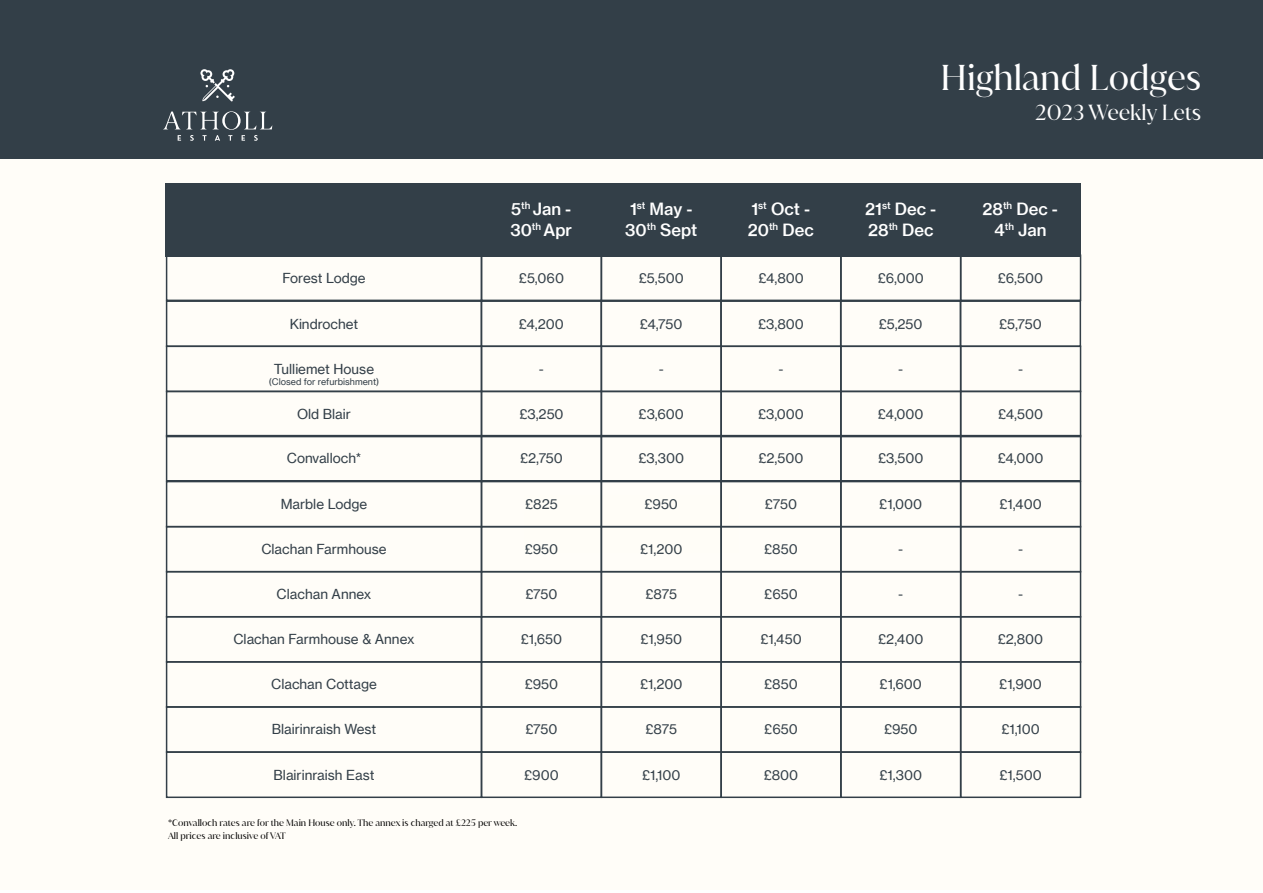
<style>
.page{position:relative;width:1263px;height:893px;background:#fff}
.page>*{position:absolute;margin:0;border:0;box-sizing:border-box;transform-origin:0 0}
.t1{font:34.5px "Juana Alt";color:#fff}
.t2{font:21px "Juana Alt";color:#fff}
.t3{font:16.5px/21px "N Haas Grotesk TX Pro 65 Md";color:#fff}
.t4{font:13.5px "N Haas Grotesk TX Pro 55 Rg";color:#333f48}
.t5{font:9px/13.8px "Juana Alt";color:#000}
.t6{font:9px "N Haas Grotesk TX Pro 55 Rg";color:#333f48}
</style>
<div class="page">
<div style="left:0;top:0;width:1263px;height:163px;background:#333f48"></div>
<svg style="left:200px;top:69px;width:35px;height:32px"></svg>
<svg style="left:163px;top:111px;width:109px;height:30px"></svg>
<div style="left:0;top:159px;width:1263px;height:731px;background:#fffdf8"></div>
<div style="left:166px;top:184px;width:915px;height:73px;background:#333f48"></div>
<div style="left:720px;top:391px;width:122px;height:46px;border:2px solid #333f48"></div>
<div style="left:840px;top:391px;width:121px;height:46px;border:2px solid #333f48"></div>
<div style="left:720px;top:661px;width:122px;height:47px;border:2px solid #333f48"></div>
<div style="left:840px;top:661px;width:121px;height:47px;border:2px solid #333f48"></div>
<div style="left:960px;top:661px;width:121px;height:47px;border:2px solid #333f48"></div>
<div style="left:166px;top:300px;width:316px;height:47px;border:2px solid #333f48"></div>
<div style="left:481px;top:300px;width:121px;height:47px;border:2px solid #333f48"></div>
<div style="left:600px;top:300px;width:122px;height:47px;border:2px solid #333f48"></div>
<div style="left:720px;top:300px;width:122px;height:47px;border:2px solid #333f48"></div>
<div style="left:840px;top:300px;width:121px;height:47px;border:2px solid #333f48"></div>
<div style="left:960px;top:300px;width:121px;height:47px;border:2px solid #333f48"></div>
<div style="left:166px;top:571px;width:316px;height:46px;border:2px solid #333f48"></div>
<div style="left:481px;top:571px;width:121px;height:46px;border:2px solid #333f48"></div>
<div style="left:600px;top:571px;width:122px;height:46px;border:2px solid #333f48"></div>
<div style="left:720px;top:571px;width:122px;height:46px;border:2px solid #333f48"></div>
<div style="left:840px;top:571px;width:121px;height:46px;border:2px solid #333f48"></div>
<div style="left:960px;top:571px;width:121px;height:46px;border:2px solid #333f48"></div>
<div style="left:166px;top:345px;width:316px;height:47px;border:2px solid #333f48"></div>
<div style="left:481px;top:345px;width:121px;height:47px;border:2px solid #333f48"></div>
<div style="left:600px;top:345px;width:122px;height:47px;border:2px solid #333f48"></div>
<div style="left:720px;top:345px;width:122px;height:47px;border:2px solid #333f48"></div>
<div style="left:840px;top:345px;width:121px;height:47px;border:2px solid #333f48"></div>
<div style="left:960px;top:345px;width:121px;height:47px;border:2px solid #333f48"></div>
<div style="left:166px;top:616px;width:316px;height:47px;border:2px solid #333f48"></div>
<div style="left:481px;top:616px;width:121px;height:47px;border:2px solid #333f48"></div>
<div style="left:600px;top:616px;width:122px;height:47px;border:2px solid #333f48"></div>
<div style="left:720px;top:616px;width:122px;height:47px;border:2px solid #333f48"></div>
<div style="left:840px;top:616px;width:121px;height:47px;border:2px solid #333f48"></div>
<div style="left:960px;top:616px;width:121px;height:47px;border:2px solid #333f48"></div>
<div style="left:166px;top:481px;width:316px;height:46px;border:2px solid #333f48"></div>
<div style="left:481px;top:481px;width:121px;height:46px;border:2px solid #333f48"></div>
<div style="left:600px;top:481px;width:122px;height:46px;border:2px solid #333f48"></div>
<div style="left:720px;top:481px;width:122px;height:46px;border:2px solid #333f48"></div>
<div style="left:840px;top:481px;width:121px;height:46px;border:2px solid #333f48"></div>
<div style="left:960px;top:481px;width:121px;height:46px;border:2px solid #333f48"></div>
<div style="left:166px;top:706px;width:316px;height:47px;border:2px solid #333f48"></div>
<div style="left:481px;top:706px;width:121px;height:47px;border:2px solid #333f48"></div>
<div style="left:600px;top:706px;width:122px;height:47px;border:2px solid #333f48"></div>
<div style="left:720px;top:706px;width:122px;height:47px;border:2px solid #333f48"></div>
<div style="left:840px;top:706px;width:121px;height:47px;border:2px solid #333f48"></div>
<div style="left:960px;top:706px;width:121px;height:47px;border:2px solid #333f48"></div>
<div style="left:166px;top:751px;width:316px;height:47px;border:2px solid #333f48"></div>
<div style="left:481px;top:751px;width:121px;height:47px;border:2px solid #333f48"></div>
<div style="left:600px;top:751px;width:122px;height:47px;border:2px solid #333f48"></div>
<div style="left:720px;top:751px;width:122px;height:47px;border:2px solid #333f48"></div>
<div style="left:840px;top:751px;width:121px;height:47px;border:2px solid #333f48"></div>
<div style="left:960px;top:751px;width:121px;height:47px;border:2px solid #333f48"></div>
<div style="left:166px;top:254px;width:316px;height:47px;border:2px solid #333f48"></div>
<div style="left:481px;top:254px;width:121px;height:47px;border:2px solid #333f48"></div>
<div style="left:600px;top:254px;width:122px;height:47px;border:2px solid #333f48"></div>
<div style="left:720px;top:254px;width:122px;height:47px;border:2px solid #333f48"></div>
<div style="left:840px;top:254px;width:121px;height:47px;border:2px solid #333f48"></div>
<div style="left:960px;top:254px;width:121px;height:47px;border:2px solid #333f48"></div>
<div style="left:166px;top:435px;width:316px;height:46px;border:2px solid #333f48"></div>
<div style="left:481px;top:435px;width:121px;height:46px;border:2px solid #333f48"></div>
<div style="left:600px;top:435px;width:122px;height:46px;border:2px solid #333f48"></div>
<div style="left:720px;top:435px;width:122px;height:46px;border:2px solid #333f48"></div>
<div style="left:840px;top:435px;width:121px;height:46px;border:2px solid #333f48"></div>
<div style="left:960px;top:435px;width:121px;height:46px;border:2px solid #333f48"></div>
<h1 class="t1" style="left:940px;top:55px;width:262px">Highland Lodges</h1>
<h2 class="t2" style="left:1035px;top:99px;width:168px">2023 Weekly Lets</h2>
<p class="t3" style="left:510px;top:198px;width:63px">5<sup>th</sup> Jan -<br>30<sup>th</sup> Apr</p>
<p class="t3" style="left:748px;top:198px;width:67px">1<sup>st</sup> Oct -<br>20<sup>th</sup> Dec</p>
<p class="t3" style="left:865px;top:198px;width:73px">21<sup>st</sup> Dec -<br>28<sup>th</sup> Dec</p>
<p class="t3" style="left:982px;top:198px;width:77px;text-align:center">28<sup>th</sup> Dec -<br>4<sup>th</sup> Jan</p>
<p class="t3" style="left:625px;top:198px;width:74px">1<sup>st</sup> May -<br>30<sup>th</sup> Sept</p>
<p class="t4" style="left:282px;top:269px;width:85px">Forest Lodge</p>
<p class="t4" style="left:519px;top:269px;width:47px">£5,060</p>
<p class="t4" style="left:639px;top:269px;width:46px">£5,500</p>
<p class="t4" style="left:758px;top:269px;width:47px">£4,800</p>
<p class="t4" style="left:878px;top:269px;width:47px">£6,000</p>
<p class="t4" style="left:998px;top:269px;width:47px">£6,500</p>
<p class="t4" style="left:290px;top:315px;width:70px">Kindrochet</p>
<p class="t4" style="left:519px;top:315px;width:47px">£4,200</p>
<p class="t4" style="left:640px;top:315px;width:44px">£4,750</p>
<p class="t4" style="left:758px;top:315px;width:47px">£3,800</p>
<p class="t4" style="left:879px;top:315px;width:45px">£5,250</p>
<p class="t4" style="left:999px;top:315px;width:44px">£5,750</p>
<p class="t4" style="left:274px;top:361px;width:102px">Tulliemet House</p>
<p class="t6" style="left:269px;top:376px;width:112px">(Closed for refurbishment)</p>
<p class="t4" style="left:539px;top:361px;width:7px">-</p>
<p class="t4" style="left:659px;top:361px;width:7px">-</p>
<p class="t4" style="left:778px;top:361px;width:7px">-</p>
<p class="t4" style="left:898px;top:361px;width:7px">-</p>
<p class="t4" style="left:1018px;top:361px;width:7px">-</p>
<p class="t4" style="left:297px;top:406px;width:55px">Old Blair</p>
<p class="t4" style="left:519px;top:406px;width:46px">£3,250</p>
<p class="t4" style="left:639px;top:406px;width:47px">£3,600</p>
<p class="t4" style="left:758px;top:406px;width:47px">£3,000</p>
<p class="t4" style="left:878px;top:406px;width:47px">£4,000</p>
<p class="t4" style="left:998px;top:406px;width:46px">£4,500</p>
<p class="t4" style="left:287px;top:450px;width:76px">Convalloch*</p>
<p class="t4" style="left:520px;top:450px;width:44px">£2,750</p>
<p class="t4" style="left:638px;top:450px;width:47px">£3,300</p>
<p class="t4" style="left:758px;top:450px;width:46px">£2,500</p>
<p class="t4" style="left:878px;top:450px;width:47px">£3,500</p>
<p class="t4" style="left:998px;top:450px;width:47px">£4,000</p>
<p class="t4" style="left:281px;top:496px;width:88px">Marble Lodge</p>
<p class="t4" style="left:525px;top:496px;width:34px">£825</p>
<p class="t4" style="left:644px;top:496px;width:35px">£950</p>
<p class="t4" style="left:765px;top:496px;width:34px">£750</p>
<p class="t4" style="left:879px;top:496px;width:44px">£1,000</p>
<p class="t4" style="left:999px;top:496px;width:44px">£1,400</p>
<p class="t4" style="left:261px;top:541px;width:127px">Clachan Farmhouse</p>
<p class="t4" style="left:525px;top:541px;width:35px">£950</p>
<p class="t4" style="left:640px;top:541px;width:44px">£1,200</p>
<p class="t4" style="left:764px;top:541px;width:35px">£850</p>
<p class="t4" style="left:898px;top:541px;width:7px">-</p>
<p class="t4" style="left:1018px;top:541px;width:7px">-</p>
<p class="t4" style="left:277px;top:586px;width:96px">Clachan Annex</p>
<p class="t4" style="left:525px;top:586px;width:34px">£750</p>
<p class="t4" style="left:645px;top:586px;width:33px">£875</p>
<p class="t4" style="left:764px;top:586px;width:35px">£650</p>
<p class="t4" style="left:898px;top:586px;width:7px">-</p>
<p class="t4" style="left:1018px;top:586px;width:7px">-</p>
<p class="t4" style="left:233px;top:631px;width:183px">Clachan Farmhouse &amp; Annex</p>
<p class="t4" style="left:521px;top:631px;width:43px">£1,650</p>
<p class="t4" style="left:640px;top:631px;width:43px">£1,950</p>
<p class="t4" style="left:760px;top:631px;width:43px">£1,450</p>
<p class="t4" style="left:878px;top:631px;width:47px">£2,400</p>
<p class="t4" style="left:998px;top:631px;width:47px">£2,800</p>
<p class="t4" style="left:271px;top:676px;width:107px">Clachan Cottage</p>
<p class="t4" style="left:525px;top:676px;width:35px">£950</p>
<p class="t4" style="left:640px;top:676px;width:44px">£1,200</p>
<p class="t4" style="left:764px;top:676px;width:35px">£850</p>
<p class="t4" style="left:880px;top:676px;width:44px">£1,600</p>
<p class="t4" style="left:999px;top:676px;width:44px">£1,900</p>
<p class="t4" style="left:272px;top:721px;width:106px">Blairinraish West</p>
<p class="t4" style="left:525px;top:721px;width:34px">£750</p>
<p class="t4" style="left:645px;top:721px;width:33px">£875</p>
<p class="t4" style="left:764px;top:721px;width:35px">£650</p>
<p class="t4" style="left:884px;top:721px;width:35px">£950</p>
<p class="t4" style="left:1001px;top:721px;width:40px">£1,100</p>
<p class="t4" style="left:274px;top:766px;width:102px">Blairinraish East</p>
<p class="t4" style="left:524px;top:766px;width:36px">£900</p>
<p class="t4" style="left:642px;top:766px;width:40px">£1,100</p>
<p class="t4" style="left:764px;top:766px;width:36px">£800</p>
<p class="t4" style="left:879px;top:766px;width:44px">£1,300</p>
<p class="t4" style="left:999px;top:766px;width:44px">£1,500</p>
<p class="t5" style="left:168px;top:815px;width:351px">*Convalloch rates are for the Main House only. The annex is charged at £225 per week.<br>All prices are inclusive of VAT</p>
</div>
